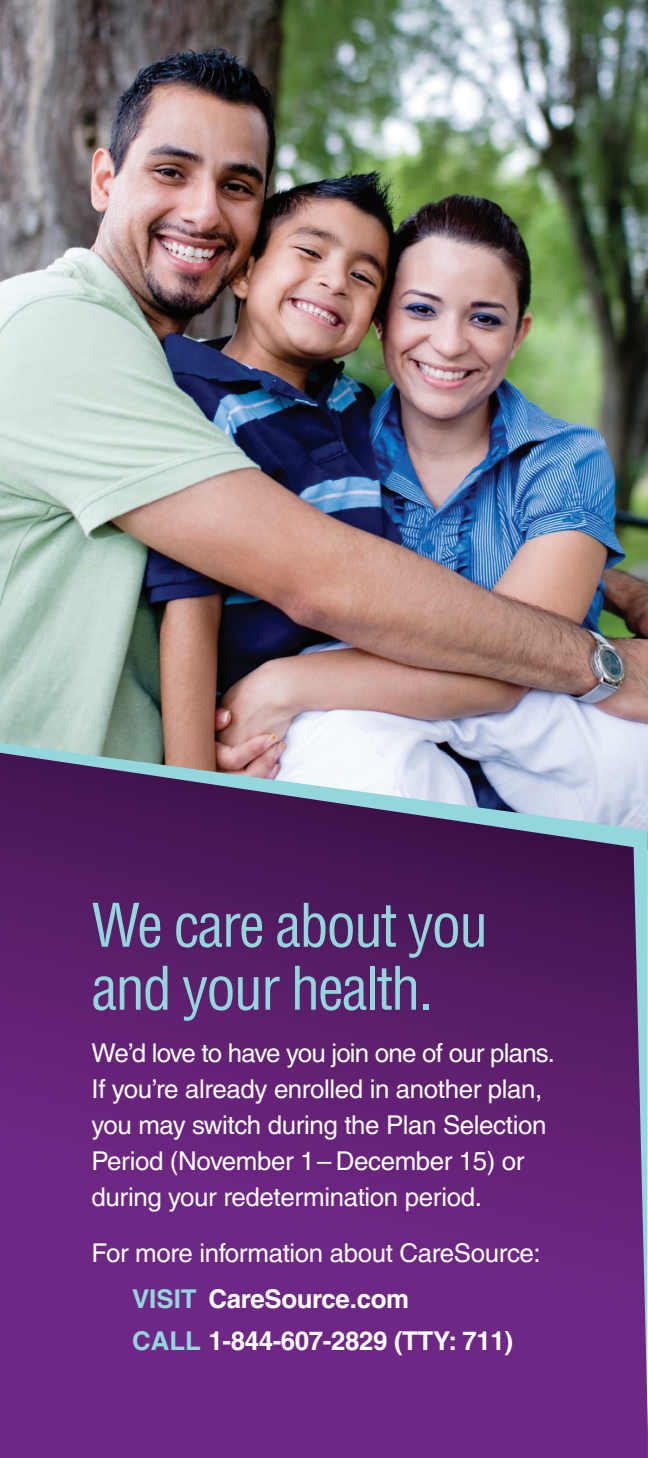
<style>
.page{position:relative;width:648px;height:1458px;background:#fff}
.page>*{position:absolute;margin:0;border:0;box-sizing:border-box;transform-origin:0 0}
.t1{font:condensed 58.5px/63px "Helvetica LT Pro";letter-spacing:-.035em;color:#93d6dc}
.t2{font:25.88px/36px "Helvetica LT Pro";letter-spacing:-.015em;color:#fff}
.t3{font:700 25.88px "Helvetica LT Pro";letter-spacing:-.015em;color:#fff}
.s1{color:#93d6dc}
</style>
<div class="page">
<img style="left:0;top:0;width:648px;height:743px">
<svg style="left:0;top:753px;width:648px;height:705px;background:#672d7a"></svg>
<h2 class="t1" style="left:92px;top:894px;width:398px">We care about you and your health.</h2>
<p class="t2" style="left:92px;top:1035px;width:465px">We’d love to have you join one of our plans.<br>If you’re already enrolled in another plan, you may switch during the Plan Selection Period (November 1– December 15) or during your redetermination period.</p>
<p class="t2" style="left:92px;top:1235px;width:451px">For more information about CareSource:</p>
<p class="t3" style="left:132px;top:1283px;width:279px"><span class="s1">VISIT</span> CareSource.com</p>
<p class="t3" style="left:132px;top:1325px;width:383px"><span class="s1">CALL</span> 1-844-607-2829 (TTY: 711)</p>
</div>
